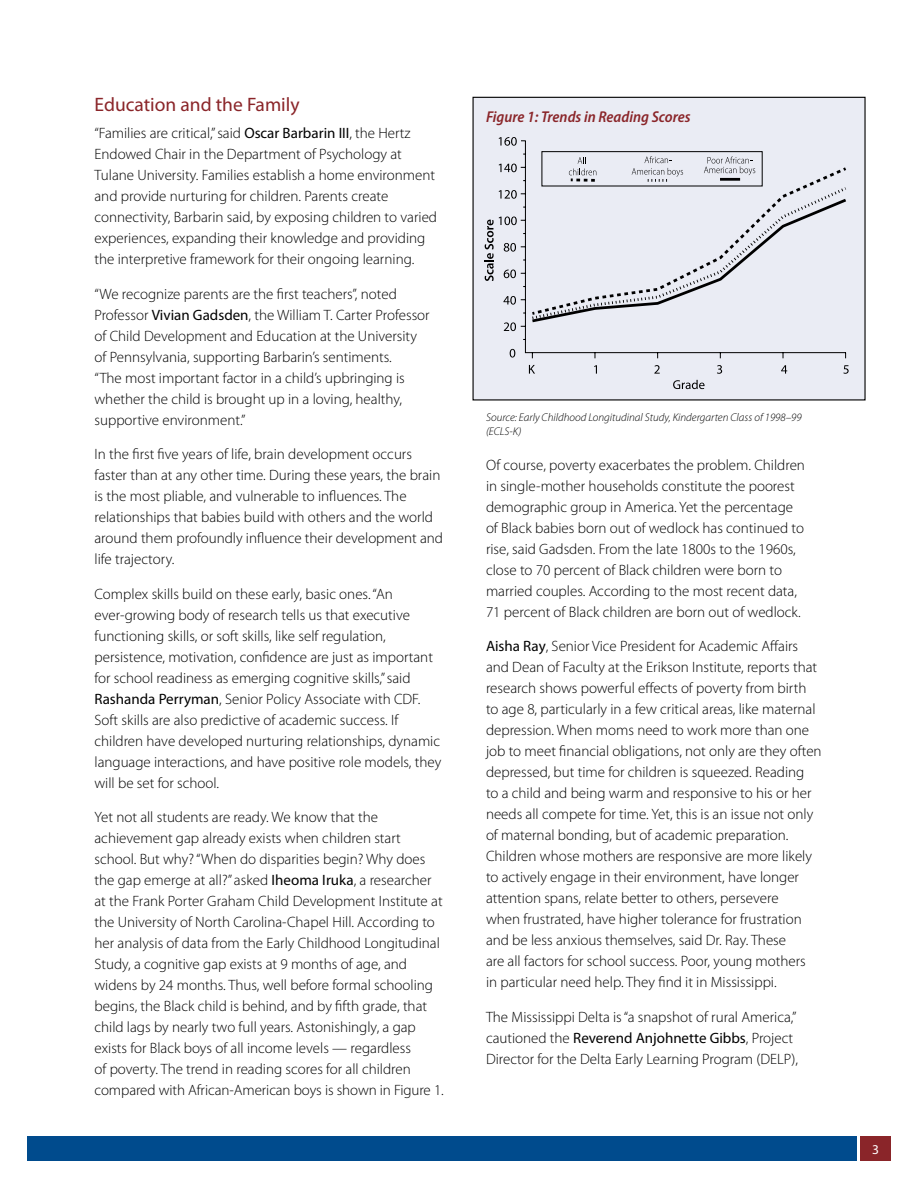
<style>
.page{position:relative;width:918px;height:1188px;background:#fff}
.page>*{position:absolute;margin:0;border:0;box-sizing:border-box;transform-origin:0 0}
.t1{font:19.5px "Myriad Pro";color:#8a2529}
.t2{font:italic 600 semi-condensed 15.75px "Myriad Pro";color:#8a2529}
.t3{font:300 15px/21px "Myriad Pro";color:#000}
.t4{font:13.5px "Myriad Pro";color:#fff}
.t5{font:italic 300 11.25px/14.2px "Myriad Pro";color:#000}
.s1{font-weight:400}
</style>
<div class="page">
<div style="left:27px;top:1136px;width:829px;height:25px;background:#004b8d"></div>
<div style="left:860px;top:1136px;width:31px;height:25px;background:#8a2529"></div>
<div style="left:473px;top:97px;width:392px;height:303px;background:#eaecf4"></div>
<svg style="left:529px;top:365px;width:6px;height:9px"></svg>
<svg style="left:594px;top:365px;width:3px;height:9px"></svg>
<svg style="left:654px;top:365px;width:6px;height:9px"></svg>
<svg style="left:717px;top:365px;width:5px;height:9px"></svg>
<svg style="left:781px;top:365px;width:6px;height:9px"></svg>
<svg style="left:843px;top:365px;width:6px;height:9px"></svg>
<svg style="left:510px;top:349px;width:5px;height:9px"></svg>
<svg style="left:504px;top:322px;width:12px;height:9px"></svg>
<svg style="left:503px;top:296px;width:13px;height:9px"></svg>
<svg style="left:499px;top:190px;width:18px;height:9px"></svg>
<svg style="left:499px;top:164px;width:18px;height:8px"></svg>
<svg style="left:499px;top:137px;width:18px;height:9px"></svg>
<svg style="left:520px;top:140px;width:326px;height:219px"></svg>
<svg style="left:673px;top:380px;width:32px;height:9px"></svg>
<svg style="left:484px;top:217px;width:33px;height:64px"></svg>
<svg style="left:529px;top:156px;width:317px;height:168px"></svg>
<h1 class="t1" style="left:94px;top:92px;width:207px">Education and the Family</h1>
<p class="t3" style="left:94px;top:123px;width:344px">“Families are critical,” said <span class="s1">Oscar Barbarin III</span>, the Hertz Endowed Chair in the Department of Psychology at Tulane University. Families establish a home environment and provide nurturing for children. Parents create connectivity, Barbarin said, by exposing children to varied experiences, expanding their knowledge and providing the interpretive framework for their ongoing learning.</p>
<p class="t3" style="left:94px;top:284px;width:337px">“We recognize parents are the first teachers”, noted Professor <span class="s1">Vivian Gadsden</span>, the William T. Carter Professor of Child Development and Education at the University of Pennsylvania, supporting Barbarin’s sentiments.<br>“The most important factor in a child’s upbringing is whether the child is brought up in a loving, healthy, supportive environment.”</p>
<p class="t3" style="left:94px;top:444px;width:350px">In the first five years of life, brain development occurs faster than at any other time. During these years, the brain is the most pliable, and vulnerable to influences. The relationships that babies build with others and the world around them profoundly influence their development and life trajectory.</p>
<p class="t3" style="left:94px;top:584px;width:348px">Complex skills build on these early, basic ones. “An ever-growing body of research tells us that executive functioning skills, or soft skills, like self regulation, persistence, motivation, confidence are just as important for school readiness as emerging cognitive skills,” said <span class="s1">Rashanda Perryman</span>, Senior Policy Associate with CDF.<br>Soft skills are also predictive of academic success. If children have developed nurturing relationships, dynamic language interactions, and have positive role models, they will be set for school.</p>
<p class="t3" style="left:94px;top:807px;width:351px">Yet not all students are ready. We know that the achievement gap already exists when children start school. But why? “When do disparities begin? Why does the gap emerge at all?” asked <span class="s1">Iheoma Iruka</span>, a researcher at the Frank Porter Graham Child Development Institute at the University of North Carolina-Chapel Hill. According to her analysis of data from the Early Childhood Longitudinal Study, a cognitive gap exists at 9 months of age, and widens by 24 months. Thus, well before formal schooling begins, the Black child is behind, and by fifth grade, that child lags by nearly two full years. Astonishingly, a gap exists for Black boys of all income levels — regardless<br>of poverty. The trend in reading scores for all children compared with African-American boys is shown in Figure 1.</p>
<p class="t2" style="left:486px;top:108px;width:206px">Figure 1: Trends in Reading Scores</p>
<p class="t5" style="left:486px;top:411px;width:317px">Source: Early Childhood Longitudinal Study, Kindergarten Class of 1998–99 (ECLS-K)</p>
<p class="t3" style="left:486px;top:455px;width:321px">Of course, poverty exacerbates the problem. Children in single-mother households constitute the poorest demographic group in America. Yet the percentage of Black babies born out of wedlock has continued to rise, said Gadsden. From the late 1800s to the 1960s, close to 70 percent of Black children were born to married couples. According to the most recent data, 71 percent of Black children are born out of wedlock.</p>
<p class="t3" style="left:486px;top:636px;width:337px"><span class="s1">Aisha Ray</span>, Senior Vice President for Academic Affairs and Dean of Faculty at the Erikson Institute, reports that research shows powerful effects of poverty from birth to age 8, particularly in a few critical areas, like maternal depression. When moms need to work more than one job to meet financial obligations, not only are they often depressed, but time for children is squeezed. Reading<br>to a child and being warm and responsive to his or her needs all compete for time. Yet, this is an issue not only of maternal bonding, but of academic preparation.<br>Children whose mothers are responsive are more likely to actively engage in their environment, have longer attention spans, relate better to others, persevere<br>when frustrated, have higher tolerance for frustration and be less anxious themselves, said Dr. Ray. These<br>are all factors for school success. Poor, young mothers<br>in particular need help. They find it in Mississippi.</p>
<p class="t3" style="left:486px;top:1007px;width:314px">The Mississippi Delta is “a snapshot of rural America,” cautioned the <span class="s1">Reverend Anjohnette Gibbs</span>, Project<br>Director for the Delta Early Learning Program (DELP),</p>
<p class="t4" style="left:872px;top:1141px;width:8px">3</p>
</div>
